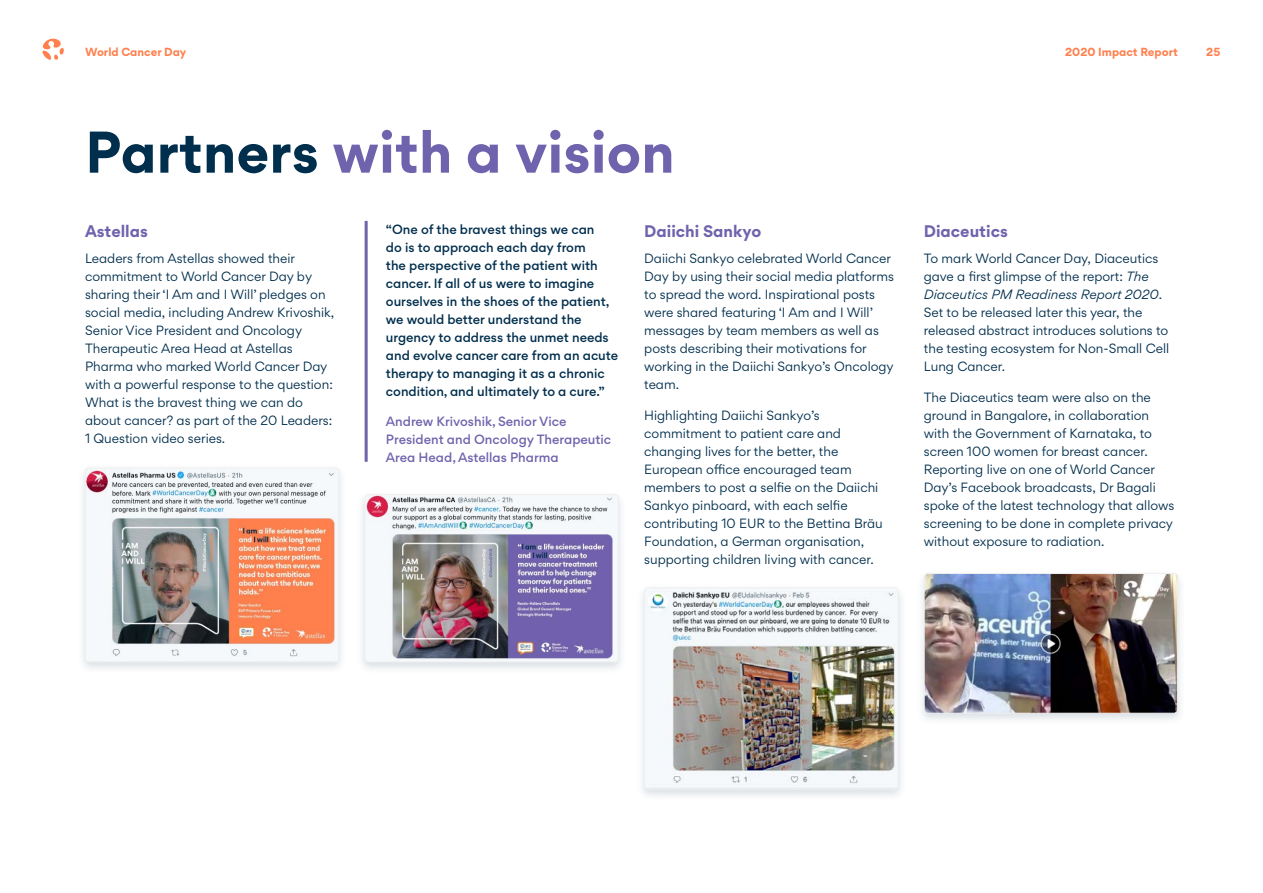
<style>
.page{position:relative;width:1263px;height:893px;background:#fff}
.page>*{position:absolute;margin:0;border:0;box-sizing:border-box;transform-origin:0 0}
.t1{font:700 52.5px "Gordita";color:#7063ad}
.t2{font:700 15px "Gordita";color:#7063ad}
.t3{font:12px/18px "Gordita";color:#002e4d}
.t4{font:500 12px/18px "Gordita";color:#002e4d}
.t5{font:500 12px/18px "Gordita";color:#7063ad}
.t6{font:700 10.5px "Gordita";color:#ff7f4d}
.s1{color:#002e4d}
.s2{font-style:italic}
</style>
<div class="page">
<hr style="left:365px;top:221px;width:3px;height:241px;background:#7063ad">
<div style="left:357px;top:490px;width:270px;height:184px;background:#002e4d;opacity:.15"></div>
<img style="left:365px;top:495px;width:253px;height:167px">
<div style="left:365px;top:494px;width:254px;height:168px;border:1px solid #efeff0;border-radius:4px"></div>
<div style="left:636px;top:583px;width:271px;height:218px;background:#002e4d;opacity:.15"></div>
<img style="left:644px;top:588px;width:254px;height:200px">
<div style="left:644px;top:588px;width:254px;height:202px;border:1px solid #efeff0;border-radius:4px"></div>
<div style="left:77px;top:463px;width:271px;height:211px;background:#002e4d;opacity:.15"></div>
<img style="left:85px;top:468px;width:254px;height:194px">
<div style="left:85px;top:468px;width:254px;height:194px;border:1px solid #efeff0;border-radius:4px"></div>
<div style="left:916px;top:569px;width:270px;height:156px;background:#002e4d;opacity:.15"></div>
<img style="left:924px;top:573px;width:253px;height:140px">
<div style="left:924px;top:573px;width:254px;height:140px;border:1px solid #efeff0;border-radius:4px"></div>
<svg style="left:42px;top:39px;width:22px;height:21px"></svg>
<p class="t6" style="left:85px;top:43px;width:103px">World Cancer Day</p>
<p class="t6" style="left:1065px;top:43px;width:114px">2020 Impact Report</p>
<p class="t6" style="left:1206px;top:43px;width:16px">25</p>
<h1 class="t1" style="left:85px;top:110px;width:591px"><span class="s1">Partners</span> with a vision</h1>
<p class="t2" style="left:85px;top:219px;width:64px">Astellas</p>
<p class="t3" style="left:85px;top:249px;width:251px">Leaders from Astellas showed their commitment to World Cancer Day by sharing their ‘I Am and I Will’ pledges on social media, including Andrew Krivoshik, Senior Vice President and Oncology Therapeutic Area Head at Astellas Pharma who marked World Cancer Day with a powerful response to the question:<br>What is the bravest thing we can do about cancer? as part of the 20 Leaders:<br>1 Question video series.</p>
<p class="t4" style="left:386px;top:220px;width:234px">“One of the bravest things we can<br>do is to approach each day from<br>the perspective of the patient with cancer. If all of us were to imagine ourselves in the shoes of the patient, we would better understand the urgency to address the unmet needs and evolve cancer care from an acute therapy to managing it as a chronic condition, and ultimately to a cure.”</p>
<p class="t5" style="left:386px;top:413px;width:227px">Andrew Krivoshik, Senior Vice<br>President and Oncology Therapeutic<br>Area Head, Astellas Pharma</p>
<p class="t2" style="left:644px;top:219px;width:118px">Daiichi Sankyo</p>
<p class="t3" style="left:644px;top:249px;width:251px">Daiichi Sankyo celebrated World Cancer Day by using their social media platforms to spread the word. Inspirational posts were shared featuring ‘I Am and I Will’ messages by team members as well as posts describing their motivations for working in the Daiichi Sankyo’s Oncology team.</p>
<p class="t3" style="left:644px;top:406px;width:240px">Highlighting Daiichi Sankyo’s commitment to patient care and changing lives for the better, the European office encouraged team members to post a selfie on the Daiichi Sankyo pinboard, with each selfie contributing 10 EUR to the Bettina Bräu Foundation, a German organisation, supporting children living with cancer.</p>
<p class="t2" style="left:924px;top:219px;width:86px">Diaceutics</p>
<p class="t3" style="left:924px;top:249px;width:247px">To mark World Cancer Day, Diaceutics gave a first glimpse of the report: <span class="s2">The Diaceutics PM Readiness Report 2020</span>.<br>Set to be released later this year, the released abstract introduces solutions to the testing ecosystem for Non-Small Cell Lung Cancer.</p>
<p class="t3" style="left:924px;top:388px;width:252px">The Diaceutics team were also on the ground in Bangalore, in collaboration with the Government of Karnataka, to screen 100 women for breast cancer.<br>Reporting live on one of World Cancer Day’s Facebook broadcasts, Dr Bagali spoke of the latest technology that allows screening to be done in complete privacy without exposure to radiation.</p>
</div>
